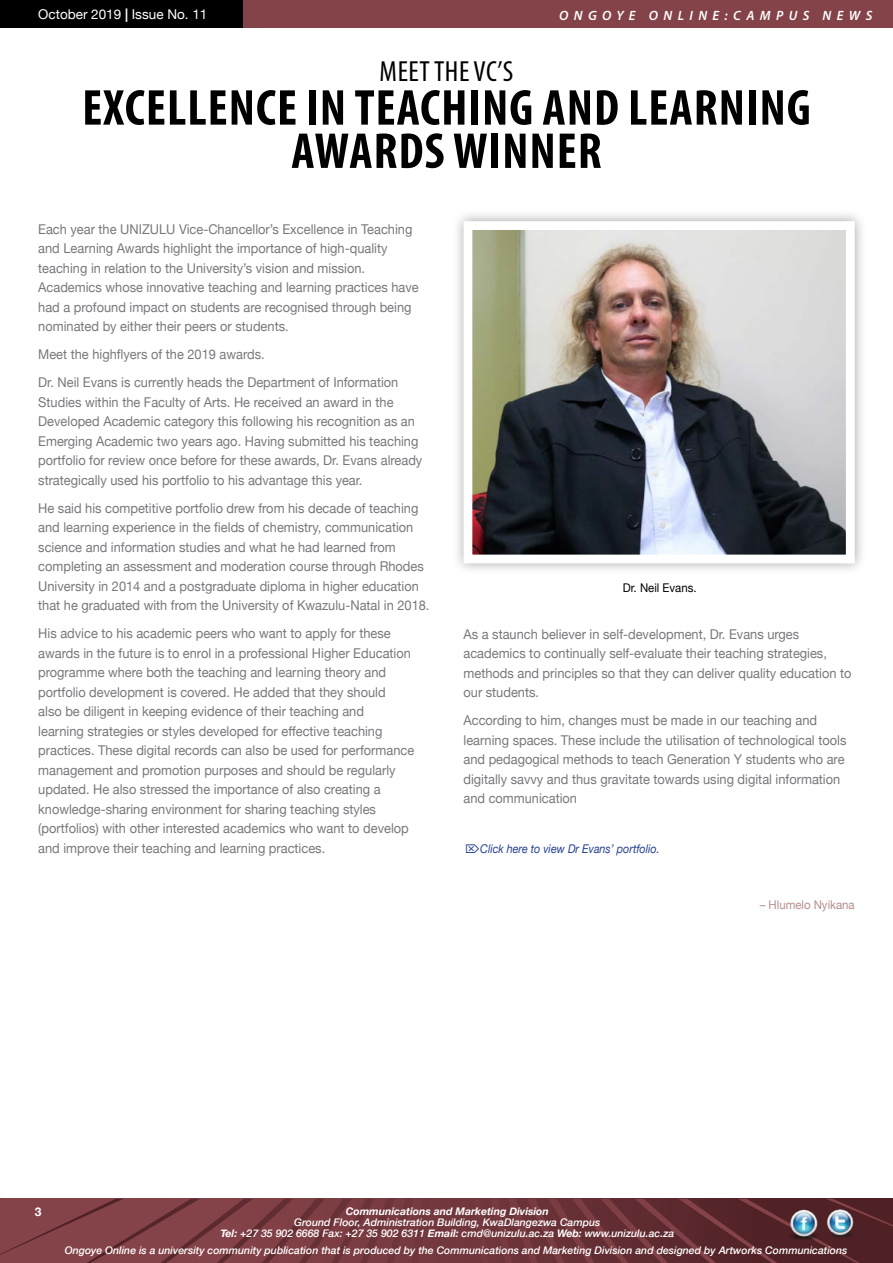
<style>
.page{position:relative;width:893px;height:1263px;background:#fff}
.page>*{position:absolute;margin:0;border:0;box-sizing:border-box;transform-origin:0 0}
.t1{font:700 condensed 50.85px/43.2px "Myriad Pro";letter-spacing:.02em;color:#000;text-align:center}
.t2{font:condensed 29.25px "Myriad Pro";letter-spacing:.02em;color:#000}
.t3{font:13.5px/19.5px "Helvetica Neue";color:#77787b;scale:.95 1}
.t4{font:italic 600 13.5px "Myriad Pro";letter-spacing:.4em;color:#fff}
.t5{font:13.5px "Helvetica Neue";color:#fff}
.t6{font:italic 12px "Helvetica Neue";color:#25408f;scale:.9 1}
.t7{font:12px "Helvetica Neue";color:#b58e8d;scale:.95 1}
.t8{font:12px "Helvetica Neue";color:#000;scale:.95 1}
.t9{font:700 12px "Helvetica Neue";color:#fff}
.t10{font:italic 500 10.5px/11.2px "Helvetica Neue";color:#fff;text-align:center}
.t11{font:italic 700 10.5px "Helvetica Neue";color:#fff}
.s1{font-weight:700}
</style>
<div class="page">
<div style="left:0;top:1px;width:893px;height:27px;background:#844349"></div>
<div style="left:0;top:1px;width:242px;height:27px;background:#000"></div>
<svg style="left:0;top:1199px;width:893px;height:64px;background:#6f353a"></svg>
<img style="left:788px;top:1209px;width:30px;height:31px">
<img style="left:824px;top:1210px;width:31px;height:29px">
<div style="left:452px;top:209px;width:415px;height:366px;background:#000;opacity:.35"></div>
<img style="left:473px;top:231px;width:372px;height:322px">
<div style="left:463px;top:221px;width:392px;height:342px;border:9px solid #fff"></div>
<p class="t5" style="left:38px;top:4px;width:171px">October 2019 <span class="s1">|</span> Issue No. 11</p>
<p class="t4" style="left:559px;top:6px;width:315px">ONGOYE ONLINE:CAMPUS NEWS</p>
<h2 class="t2" style="left:380px;top:54px;width:135px">MEET THE VC’S</h2>
<h1 class="t1" style="left:82px;top:85px;width:730px">EXCELLENCE IN TEACHING AND LEARNING<br>AWARDS WINNER</h1>
<p class="t3" style="left:38px;top:220px;width:402px">Each year the UNIZULU Vice-Chancellor’s Excellence in Teaching and Learning Awards highlight the importance of high-quality teaching in relation to the University’s vision and mission.<br>Academics whose innovative teaching and learning practices have had a profound impact on students are recognised through being nominated by either their peers or students.</p>
<p class="t3" style="left:38px;top:341px;width:381px;line-height:28px">Meet the highflyers of the 2019 awards.<br>Dr. Neil Evans is currently heads the Department of Information</p>
<p class="t3" style="left:38px;top:393px;width:406px">Studies within the Faculty of Arts. He received an award in the Developed Academic category this following his recognition as an Emerging Academic two years ago. Having submitted his teaching portfolio for review once before for these awards, Dr. Evans already strategically used his portfolio to his advantage this year.</p>
<p class="t3" style="left:38px;top:499px;width:413px">He said his competitive portfolio drew from his decade of teaching and learning experience in the fields of chemistry, communication science and information studies and what he had learned from completing an assessment and moderation course through Rhodes University in 2014 and a postgraduate diploma in higher education that he graduated with from the University of Kwazulu-Natal in 2018.</p>
<p class="t3" style="left:38px;top:625px;width:397px">His advice to his academic peers who want to apply for these awards in the future is to enrol in a professional Higher Education programme where both the teaching and learning theory and portfolio development is covered. He added that they should<br>also be diligent in keeping evidence of their teaching and<br>learning strategies or styles developed for effective teaching practices. These digital records can also be used for performance management and promotion purposes and should be regularly updated. He also stressed the importance of also creating a knowledge-sharing environment for sharing teaching styles (portfolios) with other interested academics who want to develop and improve their teaching and learning practices.</p>
<p class="t3" style="left:463px;top:625px;width:410px">As a staunch believer in self-development, Dr. Evans urges academics to continually self-evaluate their teaching strategies, methods and principles so that they can deliver quality education to our students.</p>
<p class="t8" style="left:623px;top:579px;width:79px">Dr. Neil Evans.</p>
<p class="t3" style="left:463px;top:711px;width:405px">According to him, changes must be made in our teaching and learning spaces. These include the utilisation of technological tools and pedagogical methods to teach Generation Y students who are digitally savvy and thus gravitate towards using digital information and communication</p>
<p class="t6" style="left:480px;top:840px;width:201px">Click here to view Dr Evans’ portfolio.</p>
<p class="t7" style="left:760px;top:896px;width:102px">– Hlumelo Nyikana</p>
<p class="t9" style="left:35px;top:1202px;width:8px">3</p>
<p class="t11" style="left:346px;top:1203px;width:205px">Communications and Marketing Division</p>
<p class="t10" style="left:220px;top:1216px;width:455px">Ground Floor, Administration Building, KwaDlangezwa Campus<br><span class="s1">Tel:</span> +27 35 902 6668 Fax: +27 35 902 6311 <span class="s1">Email:</span> cmd@unizulu.ac.za <span class="s1">Web:</span> www.unizulu.ac.za</p>
<p class="t10" style="left:65px;top:1244px;width:784px">Ongoye Online is a university community publication that is produced by the Communications and Marketing Division and designed by Artworks Communications</p>
</div>
